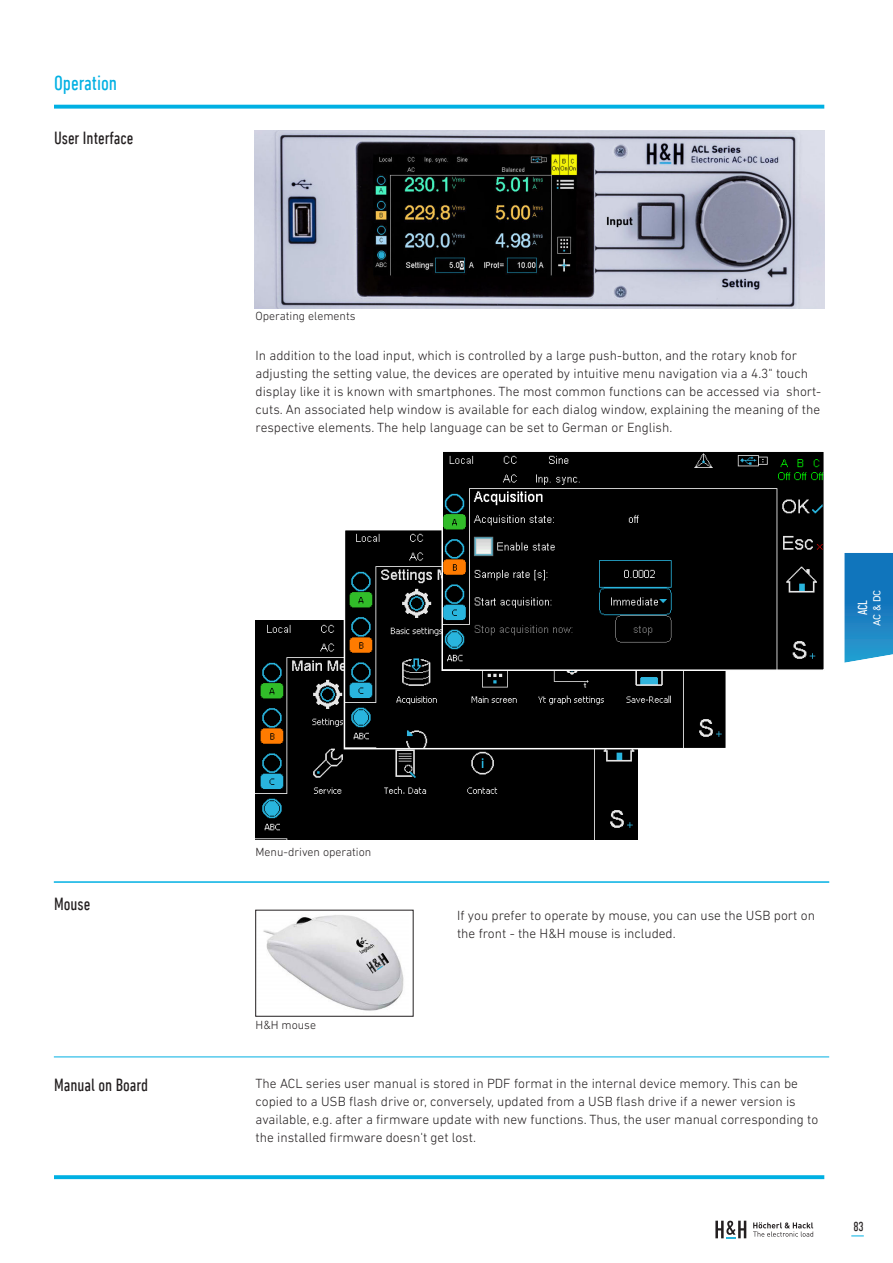
<style>
.page{position:relative;width:893px;height:1263px;background:#fff}
.page>*{position:absolute;margin:0;border:0;box-sizing:border-box;transform-origin:0 0}
.t1{font:condensed 21px "DIN Next LT Pro";color:#00b0e3}
.t2{font:condensed 18px "DIN Next LT Pro";color:#231f20}
.t3{font:300 13.5px/18px "DIN Next LT Pro";color:#231f20}
.t4{font:condensed 13.5px "DIN Next LT Pro";color:#fff}
.t5{font:condensed 13.5px "DIN Next LT Pro";color:#231f20}
.t6{font:300 12px "DIN Next LT Pro";color:#231f20}
.t7{font:10.5px "DIN Next LT Pro";color:#fff}
</style>
<div class="page">
<svg style="left:851px;top:1235px;width:13px;height:1px"></svg>
<svg style="left:715px;top:1221px;width:31px;height:17px"></svg>
<svg style="left:753px;top:1222px;width:60px;height:15px"></svg>
<svg style="left:54px;top:1175px;width:770px;height:4px;fill:#00b0e3"></svg>
<svg style="left:844px;top:553px;width:49px;height:110px"></svg>
<svg style="left:54px;top:105px;width:770px;height:4px;fill:#00b0e3"></svg>
<hr style="left:54px;top:882px;width:775px;height:1px;background:#00b0e3">
<hr style="left:54px;top:1056px;width:775px;height:1px;background:#00b0e3">
<img style="left:256px;top:621px;width:381px;height:219px">
<img style="left:347px;top:532px;width:377px;height:214px">
<div style="left:344px;top:529px;width:383px;height:220px;border:2px solid #fff"></div>
<img style="left:444px;top:453px;width:378px;height:215px">
<div style="left:441px;top:450px;width:384px;height:221px;border:2px solid #fff"></div>
<img style="left:254px;top:131px;width:570px;height:177px">
<img style="left:263px;top:915px;width:141px;height:96px">
<img style="left:366px;top:953px;width:23px;height:20px">
<h1 class="t1" style="left:54px;top:75px;width:65px">Operation</h1>
<h2 class="t2" style="left:54px;top:128px;width:81px">User Interface</h2>
<h2 class="t2" style="left:54px;top:897px;width:38px">Mouse</h2>
<h2 class="t2" style="left:54px;top:1075px;width:96px">Manual on Board</h2>
<p class="t6" style="left:256px;top:312px;width:102px">Operating elements</p>
<p class="t3" style="left:256px;top:347px;width:567px">In addition to the load input, which is controlled by a large push-button, and the rotary knob for adjusting the setting value, the devices are operated by intuitive menu navigation via a 4.3" touch display like it is known with smartphones. The most common functions can be accessed via short&shy;cuts. An associated help window is available for each dialog window, explaining the meaning of the respective elements. The help language can be set to German or English.</p>
<p class="t4" style="left:857px;top:615px;width:17px;rotate:-90deg">ACL</p>
<p class="t7" style="left:873px;top:626px;width:38px;rotate:-90deg">AC &amp; DC</p>
<p class="t6" style="left:256px;top:847px;width:117px">Menu-driven operation</p>
<p class="t6" style="left:256px;top:1020px;width:62px">H&amp;H mouse</p>
<p class="t3" style="left:457px;top:907px;width:359px">If you prefer to operate by mouse, you can use the USB port on the front - the H&amp;H mouse is included.</p>
<p class="t3" style="left:256px;top:1075px;width:564px">The ACL series user manual is stored in PDF format in the internal device memory. This can be copied to a USB flash drive or, conversely, updated from a USB flash drive if a newer version is available, e.g. after a firmware update with new functions. Thus, the user manual corresponding to the installed firmware doesn't get lost.</p>
<p class="t5" style="left:853px;top:1218px;width:12px">83</p>
</div>
